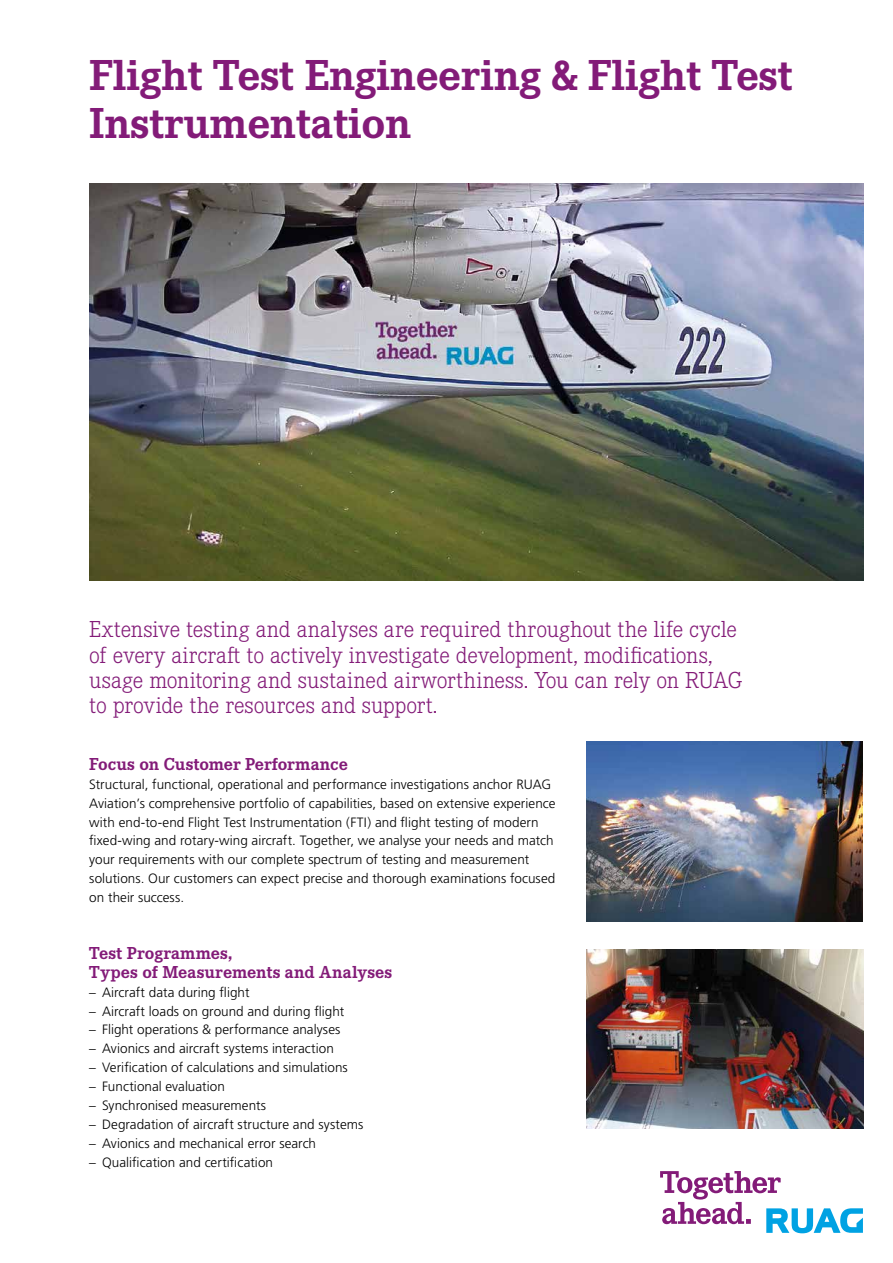
<style>
.page{position:relative;width:893px;height:1263px;background:#fff}
.page>*{position:absolute;margin:0;border:0;box-sizing:border-box;transform-origin:0 0}
.t1{font:700 45px/48px "Corporate E Pro";letter-spacing:-.01em;color:#831b78}
.t2{font:300 24px/25.2px "Corporate E Pro";color:#831b78}
.t3{font:700 18px/18.9px "Corporate E Pro";letter-spacing:.005em;color:#831b78}
.t4{font:300 13.5px/18.9px "Frutiger";letter-spacing:.005em;color:#000}
</style>
<div class="page">
<svg style="left:660px;top:1171px;width:203px;height:62px"></svg>
<img style="left:89px;top:184px;width:774px;height:397px">
<img style="left:587px;top:741px;width:276px;height:180px">
<img style="left:586px;top:949px;width:277px;height:180px">
<h1 class="t1" style="left:89px;top:48px;width:705px">Flight Test Engineering &amp; Flight Test<br>Instrumentation</h1>
<p class="t2" style="left:89px;top:616px;width:654px">Extensive testing and analyses are required throughout the life cycle of every aircraft to actively investigate development, modifications, usage monitoring and sustained airworthiness. You can rely on RUAG to provide the resources and support.</p>
<h3 class="t3" style="left:89px;top:753px;width:260px">Focus on Customer Performance</h3>
<p class="t4" style="left:89px;top:775px;width:468px">Structural, functional, operational and performance investigations anchor RUAG Aviation’s comprehensive portfolio of capabilities, based on extensive experience with end-to-end Flight Test Instrumentation (FTI) and flight testing of modern fixed-wing and rotary-wing aircraft. Together, we analyse your needs and match your requirements with our complete spectrum of testing and measurement solutions. Our customers can expect precise and thorough examinations focused on their success.</p>
<h3 class="t3" style="left:89px;top:942px;width:304px">Test Programmes,<br>Types of Measurements and Analyses</h3>
<p class="t4" style="left:89px;top:983px;width:162px">– Aircraft data during flight</p>
<p class="t4" style="left:89px;top:1001px;width:256px">– Aircraft loads on ground and during flight</p>
<p class="t4" style="left:89px;top:1020px;width:253px">– Flight operations &amp; performance analyses</p>
<p class="t4" style="left:89px;top:1039px;width:246px">– Avionics and aircraft systems interaction</p>
<p class="t4" style="left:89px;top:1058px;width:260px">– Verification of calculations and simulations</p>
<p class="t4" style="left:89px;top:1077px;width:137px">– Functional evaluation</p>
<p class="t4" style="left:89px;top:1096px;width:178px">– Synchronised measurements</p>
<p class="t4" style="left:89px;top:1115px;width:276px">– Degradation of aircraft structure and systems</p>
<p class="t4" style="left:89px;top:1134px;width:228px">– Avionics and mechanical error search</p>
<p class="t4" style="left:89px;top:1153px;width:185px">– Qualification and certification</p>
</div>
